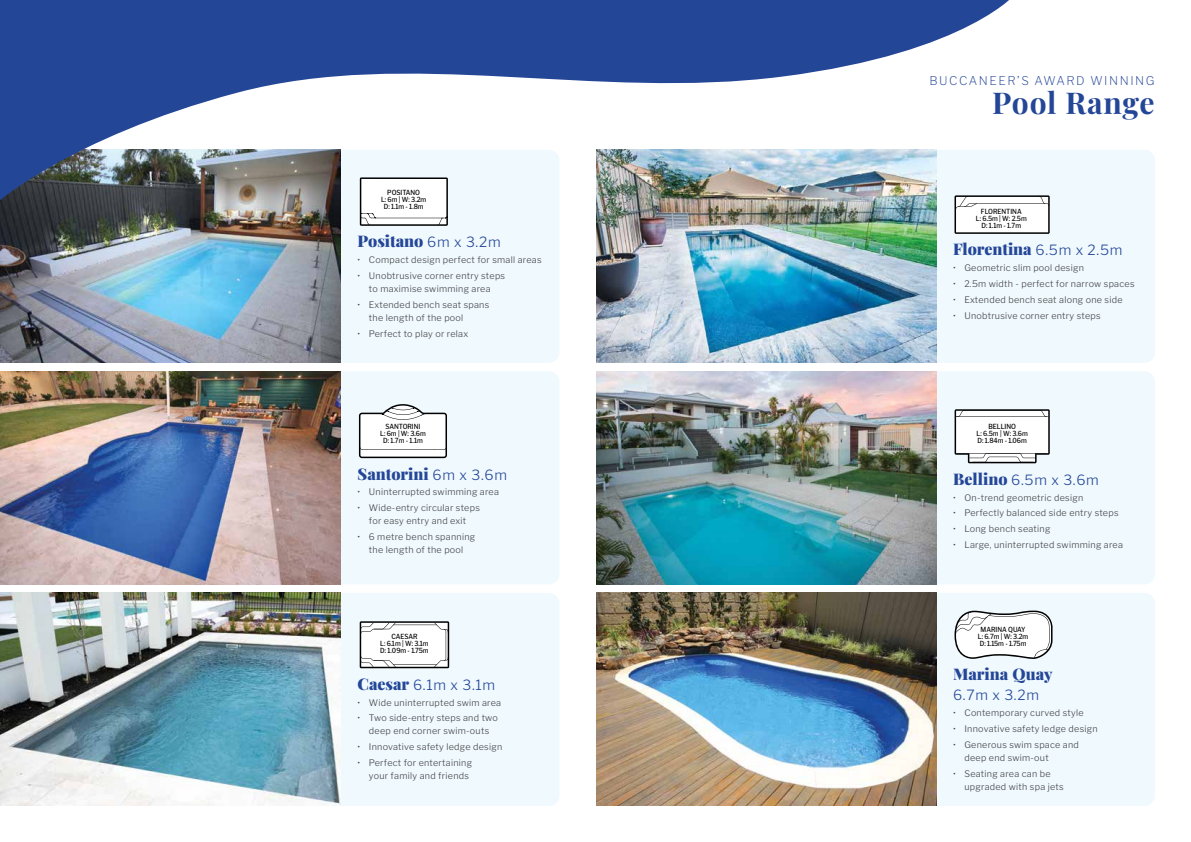
<style>
.page{position:relative;width:1191px;height:842px;background:#fff}
.page>*{position:absolute;margin:0;border:0;box-sizing:border-box;transform-origin:0 0}
.t1{font:700 30px "Playfair Display";letter-spacing:.025em;color:#244697}
.t2{font:900 16px "Playfair Display";color:#244697}
.t3{font:100 14px "Libre Franklin";letter-spacing:.05em;color:#244697}
.t4{font:100 12px "Libre Franklin";letter-spacing:.13em;color:#244697}
.t5{font:100 9px/13px "Libre Franklin";letter-spacing:.03em;color:#414042;text-align:center}
.t6{font:500 7px/7px "Libre Franklin Roman";color:#000;text-align:center;scale:.9 1}
.s1{font-family:"Libre Franklin";font-weight:100;font-size:14px}
.s2{font-family:"Playfair Display";font-weight:900;font-size:16px}
</style>
<div class="page">
<div style="left:340px;top:207px;width:219px;height:156px;background:#eff9fe"></div>
<div style="left:340px;top:371px;width:219px;height:213px;background:#eff9fe"></div>
<div style="left:340px;top:593px;width:219px;height:213px;background:#eff9fe"></div>
<img style="left:0;top:207px;width:340px;height:156px">
<svg style="left:360px;top:207px;width:88px;height:19px"></svg>
<svg style="left:359px;top:404px;width:88px;height:54px"></svg>
<svg style="left:360px;top:621px;width:89px;height:47px"></svg>
<img style="left:0;top:593px;width:340px;height:213px">
<img style="left:0;top:371px;width:340px;height:213px">
<div style="left:936px;top:150px;width:219px;height:213px;background:#eff9fe"></div>
<div style="left:936px;top:371px;width:219px;height:213px;background:#eff9fe"></div>
<div style="left:936px;top:593px;width:219px;height:213px;background:#eff9fe"></div>
<img style="left:596px;top:207px;width:340px;height:156px">
<svg style="left:954px;top:195px;width:95px;height:39px"></svg>
<svg style="left:954px;top:409px;width:95px;height:54px"></svg>
<hr style="left:956px;top:416px;width:91px;height:1px;background:#000">
<hr style="left:956px;top:453px;width:91px;height:1px;background:#000">
<svg style="left:954px;top:611px;width:98px;height:48px"></svg>
<img style="left:596px;top:593px;width:340px;height:213px">
<img style="left:596px;top:371px;width:340px;height:213px">
<svg style="left:0;top:0;width:1018px;height:207px"></svg>
<p class="t6" style="left:381px;top:188px;width:52px">POSITANO<br>L: 6m | W: 3.2m<br>D: 1.1m - 1.8m</p>
<h2 class="t2" style="left:357px;top:229px;width:145px">Positano <span class="s1">6m x 3.2m</span></h2>
<p class="t5" style="left:357px;top:253px;width:185px">• Compact design perfect for small areas</p>
<p class="t5" style="left:357px;top:268px;width:149px">• Unobtrusive corner entry steps to maximise swimming area</p>
<p class="t5" style="left:369px;top:297px;width:122px;text-align:left;text-indent:-11px">• Extended bench seat spans the length of the pool</p>
<p class="t5" style="left:357px;top:326px;width:112px">• Perfect to play or relax</p>
<p class="t6" style="left:380px;top:422px;width:52px">SANTORINI<br>L: 6m | W: 3.6m<br>D: 1.7m - 1.1m</p>
<h2 class="t2" style="left:357px;top:461px;width:151px">Santorini <span class="s1">6m x 3.6m</span></h2>
<p class="t5" style="left:357px;top:485px;width:143px">• Uninterrupted swimming area</p>
<p class="t5" style="left:357px;top:501px;width:124px">• Wide-entry circular steps for easy entry and exit</p>
<p class="t5" style="left:357px;top:529px;width:119px">• 6 metre bench spanning the length of the pool</p>
<p class="t6" style="left:380px;top:632px;width:55px">CAESAR<br>L: 6.1m | W: 3.1m<br>D: 1.09m - 1.75m</p>
<h3 class="t3" style="left:357px;top:674px;width:139px"><span class="s2">Caesar</span> 6.1m x 3.1m</h3>
<p class="t5" style="left:357px;top:695px;width:145px">• Wide uninterrupted swim area</p>
<p class="t5" style="left:357px;top:711px;width:142px">• Two side-entry steps and two deep end corner swim-outs</p>
<p class="t5" style="left:357px;top:739px;width:146px">• Innovative safety ledge design</p>
<p class="t5" style="left:369px;top:755px;width:105px;text-align:left;text-indent:-11px">• Perfect for entertaining your family and friends</p>
<h3 class="t4" style="left:929px;top:71px;width:227px">BUCCANEER’S AWARD WINNING</h3>
<h1 class="t1" style="left:992px;top:79px;width:164px">Pool Range</h1>
<p class="t6" style="left:976px;top:207px;width:58px">FLORENTINA<br>L: 6.5m | W: 2.5m<br>D: 1.1m - 1.7m</p>
<h2 class="t2" style="left:953px;top:237px;width:171px">Florentina <span class="s1">6.5m x 2.5m</span></h2>
<p class="t5" style="left:953px;top:261px;width:132px">• Geometric slim pool design</p>
<p class="t5" style="left:953px;top:276px;width:183px">• 2.5m width - perfect for narrow spaces</p>
<p class="t5" style="left:953px;top:292px;width:171px">• Extended bench seat along one side</p>
<p class="t5" style="left:953px;top:308px;width:149px">• Unobtrusive corner entry steps</p>
<p class="t6" style="left:976px;top:423px;width:58px">BELLINO<br>L: 6.5m | W: 3.6m<br>D: 1.84m - 1.06m</p>
<h3 class="t3" style="left:953px;top:469px;width:147px"><span class="s2">Bellino</span> 6.5m x 3.6m</h3>
<p class="t5" style="left:953px;top:490px;width:132px">• On-trend geometric design</p>
<p class="t5" style="left:953px;top:506px;width:167px">• Perfectly balanced side entry steps</p>
<p class="t5" style="left:953px;top:522px;width:99px">• Long bench seating</p>
<p class="t5" style="left:953px;top:537px;width:171px">• Large, uninterrupted swimming area</p>
<p class="t6" style="left:977px;top:625px;width:58px">MARINA QUAY<br>L: 6.7m | W: 3.2m<br>D: 1.15m - 1.75m</p>
<h2 class="t2" style="left:953px;top:662px;width:101px">Marina Quay</h2>
<h3 class="t3" style="left:953px;top:684px;width:87px">6.7m x 3.2m</h3>
<p class="t5" style="left:953px;top:705px;width:132px">• Contemporary curved style</p>
<p class="t5" style="left:953px;top:721px;width:146px">• Innovative safety ledge design</p>
<p class="t5" style="left:964px;top:737px;width:116px;text-align:left;text-indent:-11px">• Generous swim space and deep end swim-out</p>
<p class="t5" style="left:964px;top:766px;width:101px;text-align:left;text-indent:-11px">• Seating area can be upgraded with spa jets</p>
</div>
